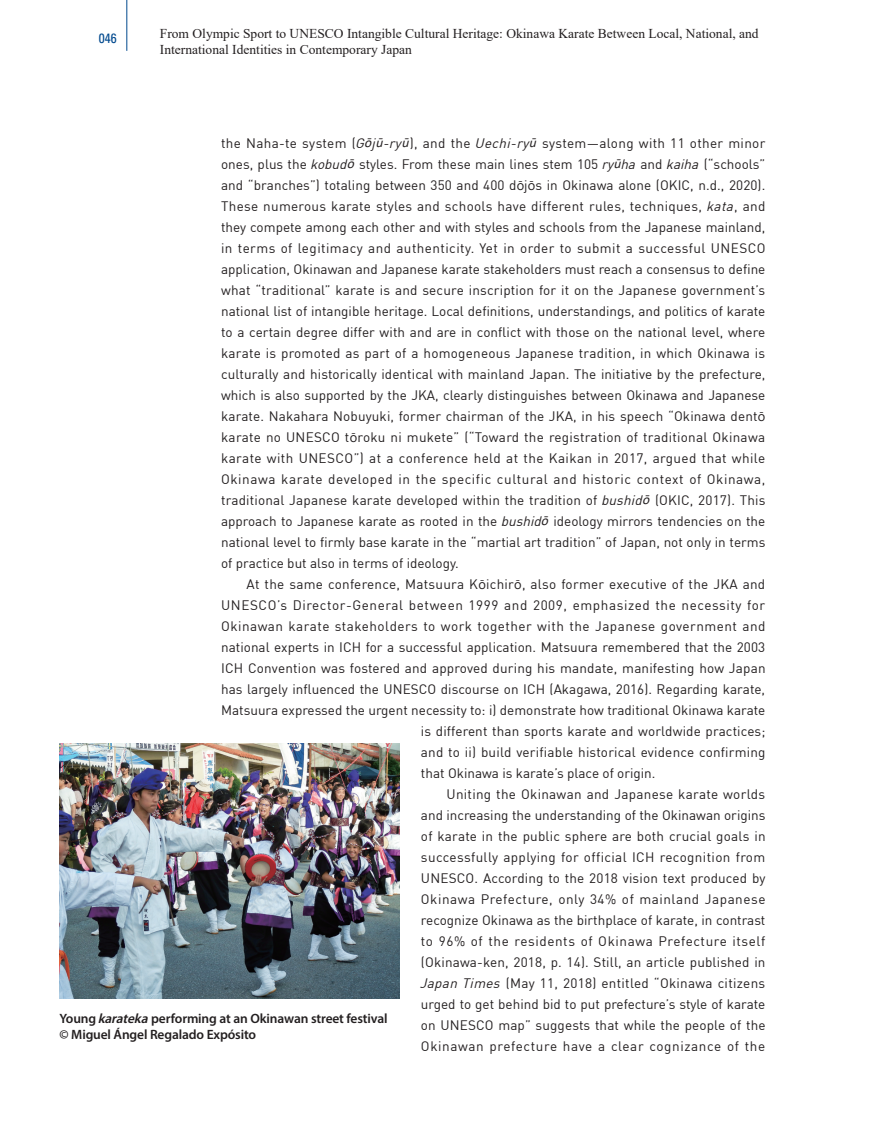
<style>
.page{position:relative;width:893px;height:1136px;background:#fff}
.page>*{position:absolute;margin:0;border:0;box-sizing:border-box;transform-origin:0 0}
.t1{font:13.5px "DIN";letter-spacing:.01em;color:#231f20}
.t2{font:13.5px "DIN";letter-spacing:.045em;color:#231f20}
.t3{font:13.5px "DIN";letter-spacing:.03em;color:#231f20}
.t4{font:13.5px/16.2px "Times New Roman";color:#231f20}
.t5{font:600 13.5px/16.5px "Myriad Pro";letter-spacing:-.01em;color:#231f20}
.t6{font:13.5px "DIN";letter-spacing:.035em;color:#231f20}
.t7{font:13.5px "DIN";letter-spacing:.04em;color:#231f20}
.t8{font:condensed 13.5px "Univers LT Std";color:#01498e}
.s1{font-style:italic}
.s2{font-family:"Calibri";font-style:italic}
.s3{font-family:"Microsoft Phags Pa"}
</style>
<div class="page">
<hr style="left:126px;top:0;width:1px;height:51px;background:#01498e">
<img style="left:60px;top:743px;width:340px;height:255px">
<p class="t8" style="left:99px;top:30px;width:19px">046</p>
<p class="t4" style="left:160px;top:25px;width:600px">From Olympic Sport to UNESCO Intangible Cultural Heritage: Okinawa Karate Between Local, National, and<br>International Identities in Contemporary Japan</p>
<p class="t1" style="left:221px;top:134px;width:546px">the Naha-te system (<span class="s1">G</span><span class="s2">ō</span><span class="s1">j</span><span class="s2">ū</span><span class="s1">-ry</span><span class="s2">ū</span>), and the <span class="s1">Uechi-ry</span><span class="s2">ū</span> system—along with 11 other minor</p>
<p class="t1" style="left:221px;top:155px;width:546px">ones, plus the <span class="s1">kobud</span><span class="s2">ō</span> styles. From these main lines stem 105 <span class="s1">ry</span><span class="s2">ū</span><span class="s1">ha</span> and <span class="s1">kaiha</span> (“schools”</p>
<p class="t1" style="left:221px;top:176px;width:546px">and “branches”) totaling between 350 and 400 d<span class="s3">ō</span>j<span class="s3">ō</span>s in Okinawa alone (OKIC, n.d., 2020).</p>
<p class="t1" style="left:221px;top:197px;width:546px">These numerous karate styles and schools have different rules, techniques, <span class="s1">kata</span>, and</p>
<p class="t1" style="left:221px;top:218px;width:546px">they compete among each other and with styles and schools from the Japanese mainland,</p>
<p class="t3" style="left:221px;top:239px;width:546px">in terms of legitimacy and authenticity. Yet in order to submit a successful UNESCO</p>
<p class="t1" style="left:221px;top:260px;width:546px">application, Okinawan and Japanese karate stakeholders must reach a consensus to define</p>
<p class="t1" style="left:221px;top:281px;width:545px">what “traditional” karate is and secure inscription for it on the Japanese government’s</p>
<p class="t1" style="left:221px;top:302px;width:546px">national list of intangible heritage. Local definitions, understandings, and politics of karate</p>
<p class="t1" style="left:221px;top:323px;width:546px">to a certain degree differ with and are in conflict with those on the national level, where</p>
<p class="t1" style="left:221px;top:344px;width:545px">karate is promoted as part of a homogeneous Japanese tradition, in which Okinawa is</p>
<p class="t1" style="left:221px;top:365px;width:546px">culturally and historically identical with mainland Japan. The initiative by the prefecture,</p>
<p class="t1" style="left:221px;top:386px;width:546px">which is also supported by the JKA, clearly distinguishes between Okinawa and Japanese</p>
<p class="t1" style="left:221px;top:407px;width:546px">karate. Nakahara Nobuyuki, former chairman of the JKA, in his speech “Okinawa dent<span class="s3">ō</span></p>
<p class="t1" style="left:221px;top:428px;width:545px">karate no UNESCO t<span class="s3">ō</span>roku ni mukete” (“Toward the registration of traditional Okinawa</p>
<p class="t3" style="left:221px;top:449px;width:546px">karate with UNESCO”) at a conference held at the Kaikan in 2017, argued that while</p>
<p class="t2" style="left:221px;top:470px;width:546px">Okinawa karate developed in the specific cultural and historic context of Okinawa,</p>
<p class="t1" style="left:221px;top:491px;width:546px">traditional Japanese karate developed within the tradition of <span class="s1">bushid</span><span class="s2">ō</span> (OKIC, 2017). This</p>
<p class="t1" style="left:221px;top:512px;width:546px">approach to Japanese karate as rooted in the <span class="s1">bushid</span><span class="s2">ō</span> ideology mirrors tendencies on the</p>
<p class="t1" style="left:221px;top:533px;width:546px">national level to firmly base karate in the “martial art tradition” of Japan, not only in terms</p>
<p class="t1" style="left:221px;top:554px;width:239px">of practice but also in terms of ideology.</p>
<p class="t1" style="left:247px;top:575px;width:520px">At the same conference, Matsuura K<span class="s3">ō</span>ichir<span class="s3">ō</span>, also former executive of the JKA and</p>
<p class="t2" style="left:221px;top:596px;width:546px">UNESCO’s Director-General between 1999 and 2009, emphasized the necessity for</p>
<p class="t6" style="left:221px;top:617px;width:546px">Okinawan karate stakeholders to work together with the Japanese government and</p>
<p class="t1" style="left:221px;top:638px;width:545px">national experts in ICH for a successful application. Matsuura remembered that the 2003</p>
<p class="t1" style="left:221px;top:659px;width:546px">ICH Convention was fostered and approved during his mandate, manifesting how Japan</p>
<p class="t1" style="left:221px;top:680px;width:546px">has largely influenced the UNESCO discourse on ICH (Akagawa, 2016). Regarding karate,</p>
<p class="t1" style="left:221px;top:701px;width:546px">Matsuura expressed the urgent necessity to: i) demonstrate how traditional Okinawa karate</p>
<p class="t1" style="left:421px;top:722px;width:346px">is different than sports karate and worldwide practices;</p>
<p class="t1" style="left:421px;top:743px;width:346px">and to ii) build verifiable historical evidence confirming</p>
<p class="t1" style="left:421px;top:764px;width:236px">that Okinawa is karate’s place of origin.</p>
<p class="t1" style="left:446px;top:785px;width:320px">Uniting the Okinawan and Japanese karate worlds</p>
<p class="t1" style="left:421px;top:806px;width:346px">and increasing the understanding of the Okinawan origins</p>
<p class="t1" style="left:421px;top:827px;width:346px">of karate in the public sphere are both crucial goals in</p>
<p class="t3" style="left:421px;top:848px;width:346px">successfully applying for official ICH recognition from</p>
<p class="t1" style="left:421px;top:869px;width:346px">UNESCO. According to the 2018 vision text produced by</p>
<p class="t7" style="left:421px;top:890px;width:346px">Okinawa Prefecture, only 34% of mainland Japanese</p>
<p class="t1" style="left:421px;top:911px;width:346px">recognize Okinawa as the birthplace of karate, in contrast</p>
<p class="t2" style="left:421px;top:932px;width:346px">to 96% of the residents of Okinawa Prefecture itself</p>
<p class="t1" style="left:421px;top:953px;width:346px">(Okinawa-ken, 2018, p. 14). Still, an article published in</p>
<p class="t1" style="left:420px;top:974px;width:347px"><span class="s1">Japan Times</span> (May 11, 2018) entitled “Okinawa citizens</p>
<p class="t1" style="left:421px;top:995px;width:346px">urged to get behind bid to put prefecture’s style of karate</p>
<p class="t1" style="left:421px;top:1016px;width:346px">on UNESCO map” suggests that while the people of the</p>
<p class="t2" style="left:421px;top:1037px;width:346px">Okinawan prefecture have a clear cognizance of the</p>
<p class="t5" style="left:60px;top:1009px;width:330px">Young <span class="s1">karateka</span> performing at an Okinawan street festival © Miguel Ángel Regalado Expósito</p>
</div>
